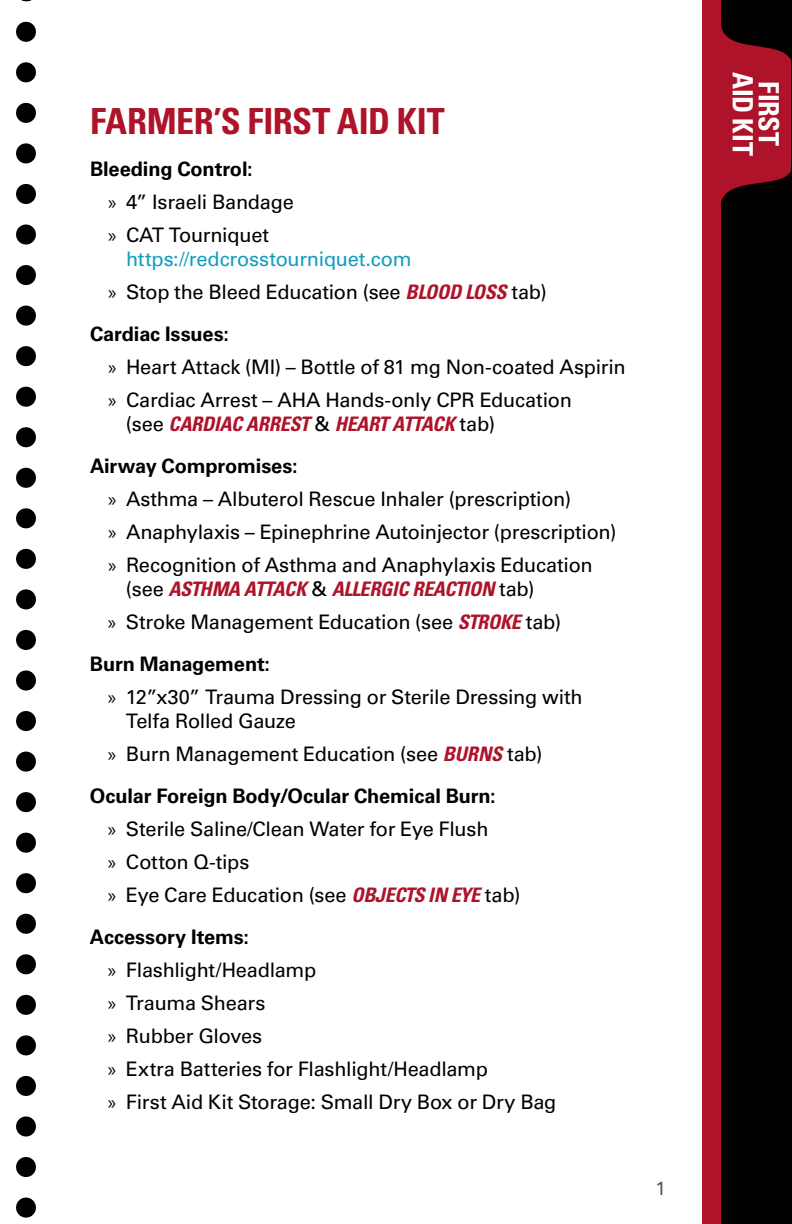
<style>
.page{position:relative;width:792px;height:1224px;background:#fff}
.page>*{position:absolute;margin:0;border:0;box-sizing:border-box;transform-origin:0 0}
.t1{font:700 condensed 36px "Univers LT Std";letter-spacing:-.015em;color:#ae132a}
.t2{font:700 condensed 28px/26px "Univers LT Std";color:#fff;text-align:center}
.t3{font:20px/33px "Univers LT Std";letter-spacing:-.015em;color:#000}
.t4{font:20px/33px "Univers LT Std";letter-spacing:-.01em;color:#129dc0}
.t5{font:italic 700 condensed 20px/42px "Univers LT Std";letter-spacing:-.02em;color:#ae132a}
.t6{font:19px "Univers LT Std";color:#4f5a60}
.s1{font-weight:700}
.s2{font-family:"Myriad Pro"}
.s3{font-family:"Myriad Pro";color:#000}
.s4{color:#000}
.s5{font-weight:700;font-style:italic;font-stretch:condensed;color:#ae132a}
.s6{font-weight:400;font-style:normal;font-stretch:normal;color:#000}
.s7{font-style:normal;font-stretch:normal;color:#000}
</style>
<div class="page">
<div style="left:703px;top:0;width:89px;height:1224px;background:#ae132a"></div>
<svg style="left:16px;top:32px;width:20px;height:1186px"></svg>
<svg style="left:721px;top:0;width:71px;height:1224px;background:#130204"></svg>
<h1 class="t1" style="left:90px;top:99px;width:356px">FARMER’S FIRST AID KIT</h1>
<p class="t3" style="left:108px;top:153px;width:187px;text-indent:-18px"><span class="s1">Bleeding Control:<br></span><span class="s2">»</span> 4” Israeli Bandage <span class="s2">»</span> CAT Tourniquet</p>
<p class="t4" style="left:108px;top:243px;width:440px;text-indent:18px">https://redcrosstourniquet.com<br><span class="s3">»</span> <span class="s4">Stop the Bleed Education (see</span> <span class="s5">BLOOD LOSS</span> <span class="s4">tab)</span></p>
<p class="t3" style="left:108px;top:318px;width:519px;text-indent:-18px"><span class="s1">Cardiac Issues:<br></span><span class="s2">»</span> Heart Attack (MI) – Bottle of 81 mg Non-coated Aspirin <span class="s2">»</span> Cardiac Arrest – AHA Hands-only CPR Education</p>
<p class="t5" style="left:90px;top:403px;width:407px;text-indent:36px"><span class="s6">(see</span> CARDIAC ARREST <span class="s6">&amp;</span> HEART ATTACK <span class="s6">tab)<br></span><span class="s7">Airway Compromises:</span></p>
<p class="t3" style="left:108px;top:483px;width:510px"><span class="s2">»</span> Asthma – Albuterol Rescue Inhaler (prescription)<br><span class="s2">»</span> Anaphylaxis – Epinephrine Autoinjector (prescription) <span class="s2">»</span> Recognition of Asthma and Anaphylaxis Education</p>
<p class="t3" style="left:108px;top:573px;width:455px;text-align:center">(see <span class="s5">ASTHMA ATTACK</span> &amp; <span class="s5">ALLERGIC REACTION</span> tab)<br><span class="s2">»</span> Stroke Management Education (see <span class="s5">STROKE</span> tab)</p>
<p class="t3" style="left:108px;top:648px;width:476px;text-indent:-18px"><span class="s1">Burn Management:<br></span><span class="s2">»</span> 12”x30” Trauma Dressing or Sterile Dressing with</p>
<p class="t3" style="left:108px;top:705px;width:436px;text-indent:18px">Telfa Rolled Gauze<br><span class="s2">»</span> Burn Management Education (see <span class="s5">BURNS</span> tab)</p>
<p class="t3" style="left:108px;top:780px;width:414px;text-indent:-18px"><span class="s1">Ocular Foreign Body/Ocular Chemical Burn:<br></span><span class="s2">»</span> Sterile Saline/Clean Water for Eye Flush<br><span class="s2">»</span> Cotton Q-tips<br><span class="s2">»</span> Eye Care Education (see <span class="s5">OBJECTS IN EYE</span> tab)</p>
<p class="t3" style="left:108px;top:921px;width:450px;text-indent:-18px"><span class="s1">Accessory Items:<br></span><span class="s2">»</span> Flashlight/Headlamp<br><span class="s2">»</span> Trauma Shears<br><span class="s2">»</span> Rubber Gloves<br><span class="s2">»</span> Extra Batteries for Flashlight/Headlamp<br><span class="s2">»</span> First Aid Kit Storage: Small Dry Box or Dry Bag</p>
<p class="t6" style="left:655px;top:1177px;width:12px">1</p>
<h2 class="t2" style="left:782px;top:72px;width:85px;rotate:90deg">FIRST<br>AID KIT</h2>
</div>
